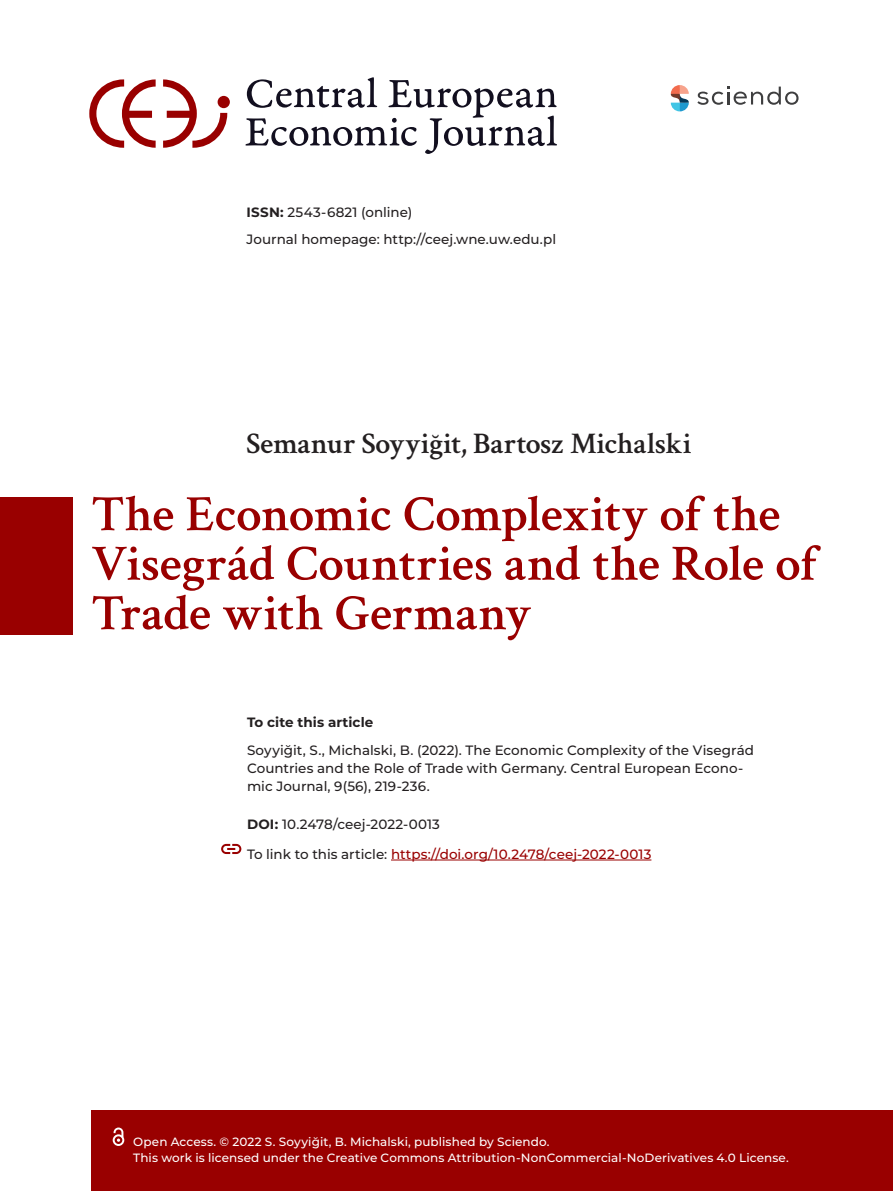
<style>
.page{position:relative;width:893px;height:1191px;background:#fff}
.page>*{position:absolute;margin:0;border:0;box-sizing:border-box;transform-origin:0 0}
.index_head1{font:600 51px/49.5px "Crimson Text";letter-spacing:-.005em;color:#900}
.t1{font:600 30px "Crimson Text";letter-spacing:-.005em;color:#231f20}
.citation{font:500 13.5px/18px "Montserrat";color:#231f20}
.text_in_plus{font:500 13.5px "Montserrat";letter-spacing:.005em;color:#231f20}
.citation-2{font:500 13.5px "Montserrat";color:#900}
.citation-3{font:700 13.5px "Montserrat";letter-spacing:.005em;color:#231f20}
.t2{font:500 12px "Montserrat";letter-spacing:.005em;color:#fff}
.s1{font-weight:700}
.s2{color:#231f20}
</style>
<div class="page">
<div style="left:0;top:497px;width:72px;height:137px;background:#900"></div>
<div style="left:91px;top:1110px;width:802px;height:81px;background:#900"></div>
<hr style="left:391px;top:859px;width:260px;height:1px;background:#900">
<svg style="left:671px;top:85px;width:18px;height:26px"></svg>
<svg style="left:697px;top:87px;width:101px;height:18px"></svg>
<svg style="left:113px;top:1127px;width:11px;height:19px"></svg>
<svg style="left:245px;top:77px;width:312px;height:77px"></svg>
<svg style="left:218px;top:96px;width:12px;height:12px"></svg>
<svg style="left:163px;top:79px;width:64px;height:69px"></svg>
<svg style="left:89px;top:79px;width:67px;height:69px"></svg>
<svg style="left:221px;top:844px;width:20px;height:10px"></svg>
<p class="text_in_plus" style="left:247px;top:203px;width:167px"><span class="s1">ISSN:</span> 2543-6821 (online)</p>
<p class="text_in_plus" style="left:247px;top:229px;width:311px">Journal homepage: http://ceej.wne.uw.edu.pl</p>
<p class="t1" style="left:247px;top:422px;width:446px">Semanur Soyyiğit, Bartosz Michalski</p>
<p class="index_head1" style="left:91px;top:485px;width:727px">The Economic Complexity of the<br>Visegrád Countries and the Role of<br>Trade with Germany</p>
<p class="citation-3" style="left:247px;top:712px;width:128px">To cite this article</p>
<p class="citation" style="left:247px;top:741px;width:509px">Soyyiğit, S., Michalski, B. (2022). The Economic Complexity of the Visegrád<br>Countries and the Role of Trade with Germany. Central European Econo&shy;mic Journal, 9(56), 219-236.</p>
<p class="citation" style="left:247px;top:814px;width:194px"><span class="s1">DOI:</span> 10.2478/ceej-2022-0013</p>
<p class="citation-2" style="left:247px;top:844px;width:406px"><span class="s2">To link to this article:</span> https://doi.org/10.2478/ceej-2022-0013</p>
<p class="t2" style="left:133px;top:1132px;width:418px">Open Access. © 2022 S. Soyyiğit, B. Michalski, published by Sciendo.</p>
<p class="t2" style="left:133px;top:1149px;width:657px">This work is licensed under the Creative Commons Attribution-NonCommercial-NoDerivatives 4.0 License.</p>
</div>
